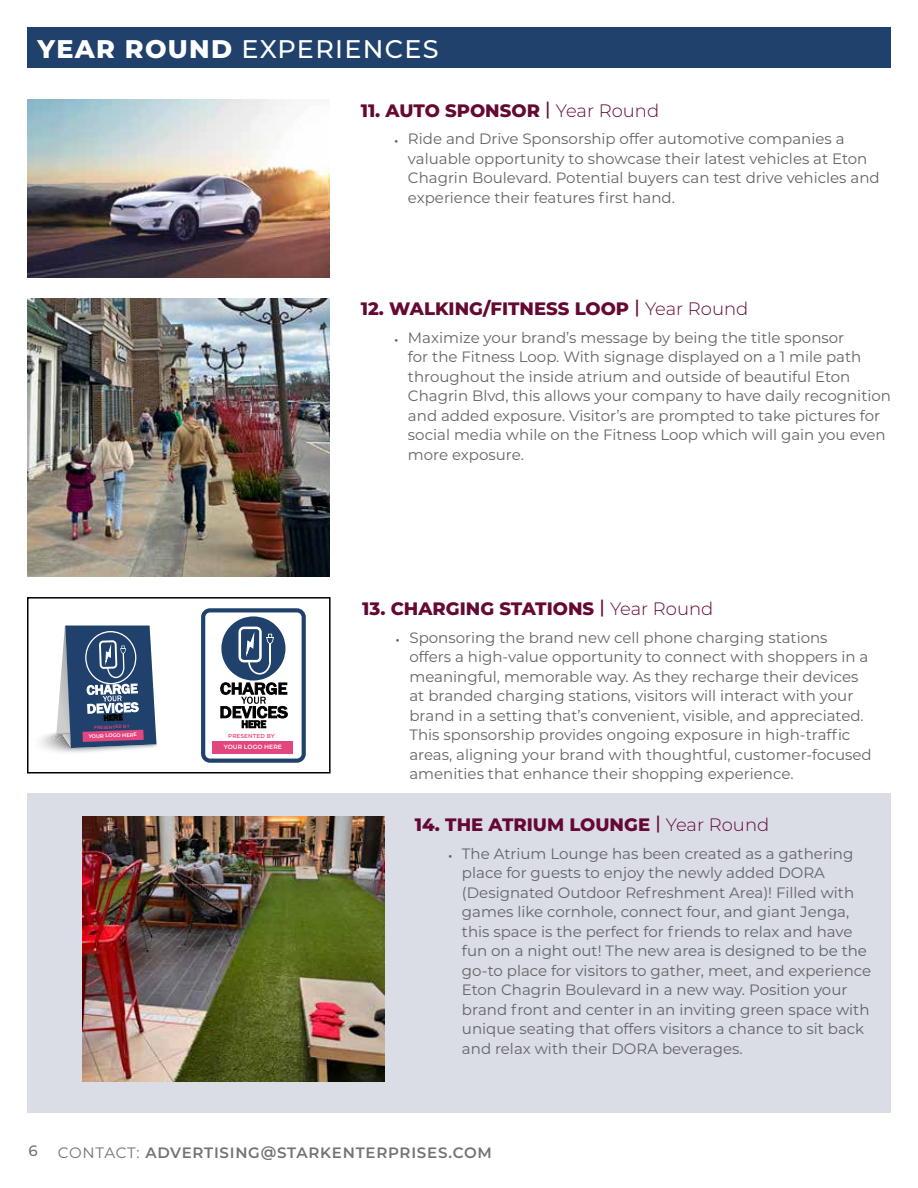
<style>
.page{position:relative;width:918px;height:1188px;background:#fff}
.page>*{position:absolute;margin:0;border:0;box-sizing:border-box;transform-origin:0 0}
.t1{font:500 25.5px "Montserrat";letter-spacing:.05em;color:#fff}
.t2{font:800 18px "Montserrat";color:#650933}
.t3{font:15px/19.5px "Montserrat";color:#636466}
.t4{font:600 15px "Montserrat";letter-spacing:.05em;color:#727372}
.t5{font:500 15px "Montserrat";color:#727372}
.t6{font:600 6.15px "Montserrat";color:#fff}
.t7{font:500 5.85px "Gotham";color:#e3467e}
.t8{font:600 5.1px "Montserrat";color:#fff}
.t9{font:500 4.65px "Gotham";color:#e3467e;scale:.96 1}
.s1{font-weight:800}
.s2{font-weight:500}
.s3{font-weight:300}
.s4{font-family:"Avenir";font-size:7.5px}
.s5{font-weight:400}
</style>
<div class="page">
<img style="left:27px;top:99px;width:302px;height:178px">
<img style="left:27px;top:298px;width:302px;height:279px">
<svg style="left:39px;top:626px;width:118px;height:127px"></svg>
<div style="left:27px;top:597px;width:304px;height:177px;border:2px solid #000"></div>
<svg style="left:201px;top:608px;width:105px;height:155px"></svg>
<div style="left:213px;top:741px;width:80px;height:13px;background:#e3467e"></div>
<div style="left:27px;top:27px;width:864px;height:40px;background:#20416b"></div>
<div style="left:27px;top:794px;width:864px;height:319px;background:#dadce6"></div>
<img style="left:82px;top:816px;width:303px;height:265px">
<h1 class="t1" style="left:38px;top:31px;width:403px"><span class="s1">YEAR ROUND</span> EXPERIENCES</h1>
<p class="t2" style="left:361px;top:97px;width:300px">11. AUTO SPONSOR <span class="s2">|</span> <span class="s3">Year Round</span></p>
<p class="t3" style="left:408px;top:129px;width:473px;text-indent:-14px"><span class="s4">•</span> Ride and Drive Sponsorship offer automotive companies a valuable opportunity to showcase their latest vehicles at Eton Chagrin Boulevard. Potential buyers can test drive vehicles and experience their features first hand.</p>
<p class="t9" style="left:94px;top:725px;width:39px;rotate:-2deg">PRESENTED BY</p>
<p class="t8" style="left:88px;top:733px;width:50px;rotate:-2deg">YOUR LOGO HERE</p>
<p class="t7" style="left:228px;top:732px;width:48px">PRESENTED BY</p>
<p class="t6" style="left:224px;top:743px;width:60px">YOUR LOGO HERE</p>
<p class="t2" style="left:361px;top:296px;width:389px">12. WALKING/FITNESS LOOP <span class="s2">|</span> <span class="s3">Year Round</span></p>
<p class="t3" style="left:408px;top:327px;width:485px;text-indent:-14px"><span class="s4">•</span> Maximize your brand’s message by being the title sponsor<br>for the Fitness Loop. With signage displayed on a 1 mile path throughout the inside atrium and outside of beautiful Eton Chagrin Blvd, this allows your company to have daily recognition and added exposure. Visitor’s are prompted to take pictures for social media while on the Fitness Loop which will gain you even more exposure.</p>
<p class="t2" style="left:362px;top:596px;width:353px">13. CHARGING STATIONS <span class="s2">|</span> <span class="s3">Year Round</span></p>
<p class="t3" style="left:409px;top:627px;width:464px;text-indent:-14px"><span class="s4">•</span> Sponsoring the brand new cell phone charging stations offers a high-value opportunity to connect with shoppers in a meaningful, memorable way. As they recharge their devices at branded charging stations, visitors will interact with your brand in a setting that’s convenient, visible, and appreciated.<br>This sponsorship provides ongoing exposure in high-traffic areas, aligning your brand with thoughtful, customer-focused amenities that enhance their shopping experience.</p>
<p class="t2" style="left:415px;top:812px;width:356px">14. THE ATRIUM LOUNGE <span class="s2">|</span> <span class="s3">Year Round</span></p>
<p class="t3" style="left:462px;top:843px;width:411px;text-indent:-14px"><span class="s4">•</span> The Atrium Lounge has been created as a gathering place for guests to enjoy the newly added DORA (Designated Outdoor Refreshment Area)! Filled with games like cornhole, connect four, and giant Jenga, this space is the perfect for friends to relax and have fun on a night out! The new area is designed to be the go-to place for visitors to gather, meet, and experience Eton Chagrin Boulevard in a new way. Position your brand front and center in an inviting green space with unique seating that offers visitors a chance to sit back and relax with their DORA beverages.</p>
<p class="t5" style="left:28px;top:1140px;width:11px">6</p>
<p class="t4" style="left:58px;top:1142px;width:436px"><span class="s5">CONTACT:</span> ADVERTISING@STARKENTERPRISES.COM</p>
</div>
